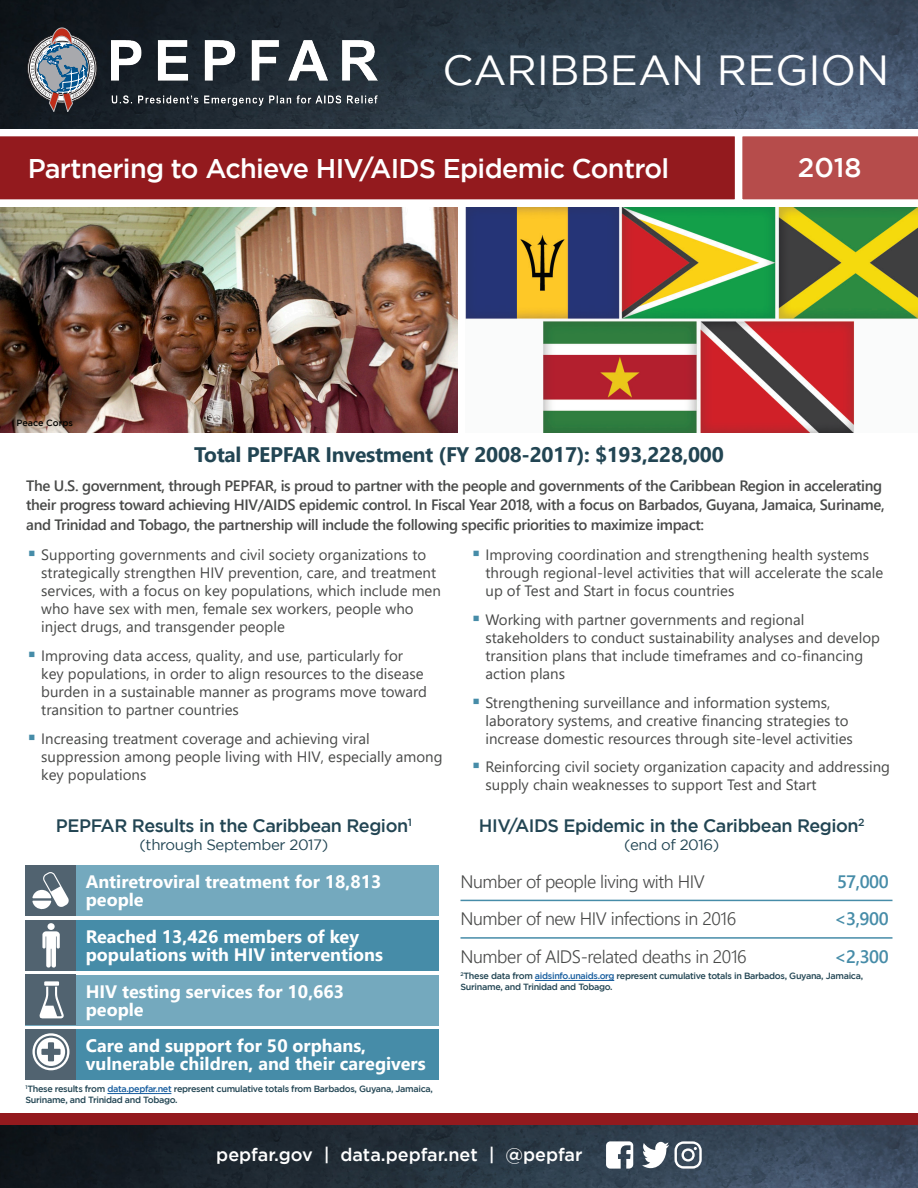
<style>
.page{position:relative;width:918px;height:1188px;background:#fff}
.page>*{position:absolute;margin:0;border:0;box-sizing:border-box;transform-origin:0 0}
.Main_Header{font:42px "Gotham";color:#fff}
.t1{font:500 27px "Gotham";letter-spacing:-.025em;color:#fff}
.Intro_Headers{font:700 21px "Segoe UI";letter-spacing:-.015em;color:#224553}
.Intro_Headers-2{font:700 18px/18px "Segoe UI";color:#fff}
.t2{font:300 18px "Segoe UI";letter-spacing:-.025em;color:#484948}
.Intro_Headers-3{font:500 18px "Gotham";letter-spacing:-.025em;color:#224553}
.Footer_1_Text{font:500 18px "Gotham";color:#fff}
.t3{font:600 18px "Segoe UI";letter-spacing:-.025em;color:#468ca8}
.t4{font:15px/18px "Segoe UI";color:#484948}
.Intro_Headers-4{font:600 15px/19.5px "Segoe UI";letter-spacing:-.025em;color:#484948}
.Intro_Headers-5{font:15px "Gotham";letter-spacing:-.025em;color:#224553}
.t5{font:500 9px/10.8px "Gotham";letter-spacing:-.035em;color:#224553}
.Quote_Box{font:500 9px "Gotham";color:#040503}
.s1{color:#175d9e}
</style>
<div class="page">
<div style="left:742px;top:136px;width:176px;height:64px;background:#b64c4b"></div>
<div style="left:0;top:136px;width:735px;height:64px;background:#931a1e"></div>
<img style="left:0;top:0;width:918px;height:129px">
<img style="left:0;top:1124px;width:918px;height:64px">
<div style="left:0;top:1113px;width:918px;height:11px;background:#931a1e"></div>
<svg style="left:606px;top:1141px;width:27px;height:28px"></svg>
<svg style="left:675px;top:1141px;width:27px;height:28px"></svg>
<svg style="left:642px;top:1142px;width:27px;height:26px"></svg>
<img style="left:99px;top:39px;width:291px;height:68px">
<svg style="left:28px;top:28px;width:68px;height:84px;background:#696e77"></svg>
<hr style="left:535px;top:980px;width:79px;height:1px;background:#175d9e">
<hr style="left:460px;top:937px;width:432px;height:2px;background:#468ca8">
<hr style="left:460px;top:900px;width:432px;height:1px;background:#468ca8">
<hr style="left:107px;top:1093px;width:64px;height:1px;background:#175d9e">
<img style="left:465px;top:207px;width:453px;height:225px">
<img style="left:0;top:207px;width:458px;height:225px">
<div style="left:25px;top:1030px;width:414px;height:50px;background:#468ca8"></div>
<div style="left:25px;top:1030px;width:51px;height:50px;background:#516370"></div>
<div style="left:25px;top:866px;width:414px;height:50px;background:#74a9be"></div>
<div style="left:26px;top:866px;width:50px;height:50px;background:#516370"></div>
<svg style="left:32px;top:872px;width:37px;height:38px"></svg>
<div style="left:25px;top:975px;width:414px;height:50px;background:#74a9be"></div>
<div style="left:25px;top:975px;width:51px;height:50px;background:#516370"></div>
<svg style="left:32px;top:987px;width:38px;height:83px"></svg>
<div style="left:44px;top:981px;width:15px;height:5px;background:#fff"></div>
<div style="left:25px;top:920px;width:414px;height:50px;background:#468ca8"></div>
<div style="left:25px;top:920px;width:51px;height:50px;background:#516370"></div>
<div style="left:47px;top:923px;width:8px;height:7px;background:#fff;border-radius:50%"></div>
<svg style="left:42px;top:931px;width:18px;height:37px"></svg>
<p class="Main_Header" style="left:442px;top:47px;width:449px">CARIBBEAN REGION</p>
<p class="t1" style="left:28px;top:153px;width:643px">Partnering to Achieve HIV/AIDS Epidemic Control</p>
<p class="Quote_Box" style="left:16px;top:418px;width:58px">Peace Corps</p>
<p class="t1" style="left:798px;top:152px;width:65px">2018</p>
<p class="Intro_Headers" style="left:194px;top:435px;width:531px">Total PEPFAR Investment (FY 2008-2017): $193,228,000</p>
<p class="Intro_Headers-4" style="left:26px;top:475px;width:860px">The U.S. government, through PEPFAR, is proud to partner with the people and governments of the Caribbean Region in accelerating their progress toward achieving HIV/AIDS epidemic control. In Fiscal Year 2018, with a focus on Barbados, Guyana, Jamaica, Suriname, and Trinidad and Tobago, the partnership will include the following specific priorities to maximize impact:</p>
<p class="t4" style="left:41px;top:544px;width:401px">Supporting governments and civil society organizations to strategically strengthen HIV prevention, care, and treatment services, with a focus on key populations, which include men who have sex with men, female sex workers, people who inject drugs, and transgender people</p>
<p class="t4" style="left:41px;top:645px;width:387px">Improving data access, quality, and use, particularly for key populations, in order to align resources to the disease burden in a sustainable manner as programs move toward transition to partner countries</p>
<p class="t4" style="left:41px;top:728px;width:403px">Increasing treatment coverage and achieving viral suppression among people living with HIV, especially among key populations</p>
<p class="Intro_Headers-3" style="left:56px;top:816px;width:357px">PEPFAR Results in the Caribbean Region<sup>1</sup></p>
<p class="Intro_Headers-5" style="left:140px;top:837px;width:190px">(through September 2017)</p>
<p class="Intro_Headers-2" style="left:86px;top:871px;width:297px">Antiretroviral treatment for 18,813 people</p>
<p class="Intro_Headers-2" style="left:86px;top:926px;width:299px">Reached 13,426 members of key populations with HIV interventions</p>
<p class="Intro_Headers-2" style="left:86px;top:981px;width:260px">HIV testing services for 10,663 people</p>
<p class="Intro_Headers-2" style="left:86px;top:1035px;width:342px">Care and support for 50 orphans, vulnerable children, and their caregivers</p>
<p class="t5" style="left:25px;top:1084px;width:409px"><sup>1</sup>These results from <span class="s1">data.pepfar.net</span> represent cumulative totals from Barbados, Guyana, Jamaica,<br>Suriname, and Trinidad and Tobago.</p>
<p class="t4" style="left:486px;top:544px;width:399px">Improving coordination and strengthening health systems through regional-level activities that will accelerate the scale up of Test and Start in focus countries</p>
<p class="t4" style="left:486px;top:609px;width:396px">Working with partner governments and regional stakeholders to conduct sustainability analyses and develop transition plans that include timeframes and co-financing action plans</p>
<p class="t4" style="left:486px;top:692px;width:369px">Strengthening surveillance and information systems, laboratory systems, and creative financing strategies to increase domestic resources through site-level activities</p>
<p class="t4" style="left:486px;top:757px;width:406px">Reinforcing civil society organization capacity and addressing supply chain weaknesses to support Test and Start</p>
<p class="Intro_Headers-3" style="left:479px;top:816px;width:387px">HIV/AIDS Epidemic in the Caribbean Region<sup>2</sup></p>
<p class="Intro_Headers-5" style="left:624px;top:837px;width:97px">(end of 2016)</p>
<p class="t2" style="left:460px;top:864px;width:246px">Number of people living with HIV</p>
<p class="t3" style="left:837px;top:864px;width:53px">57,000</p>
<p class="t2" style="left:460px;top:902px;width:277px">Number of new HIV infections in 2016</p>
<p class="t3" style="left:834px;top:902px;width:56px">&lt;3,900</p>
<p class="t2" style="left:460px;top:939px;width:288px">Number of AIDS-related deaths in 2016</p>
<p class="t3" style="left:834px;top:939px;width:56px">&lt;2,300</p>
<p class="t5" style="left:460px;top:970px;width:404px"><sup>2</sup>These data from <span class="s1">aidsinfo.unaids.org</span> represent cumulative totals in Barbados, Guyana, Jamaica,<br>Suriname, and Trinidad and Tobago.</p>
<p class="Footer_1_Text" style="left:216px;top:1144px;width:368px">pepfar.gov | data.pepfar.net | @pepfar</p>
</div>
